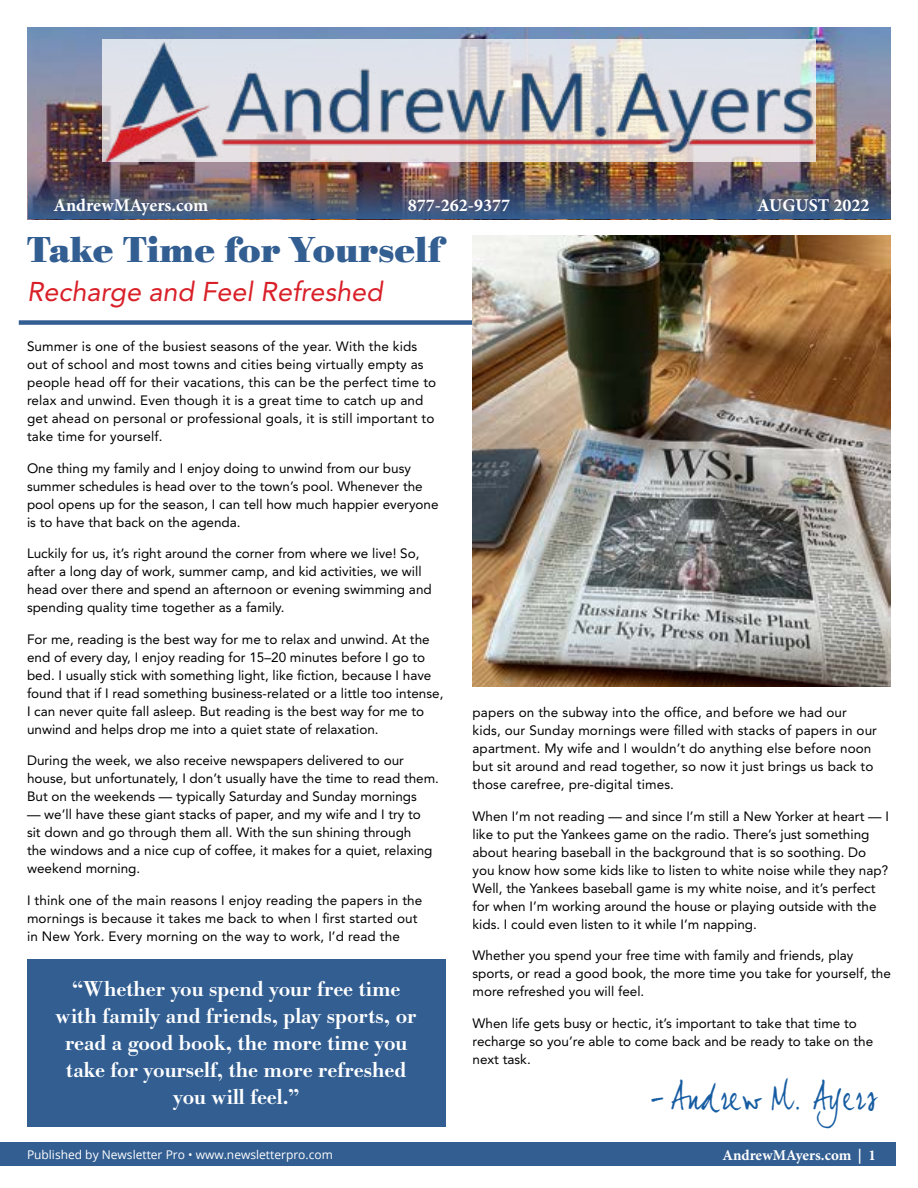
<style>
.page{position:relative;width:918px;height:1188px;background:#fff}
.page>*{position:absolute;margin:0;border:0;box-sizing:border-box;transform-origin:0 0}
.t1{font:700 37.5px "Bodoni URW";color:#325e92}
.t2{font:34.35px "Joe Hand 2";color:#165ca2}
.t3{font:italic 27px "Avenir LT Std";color:#d92029}
.t4{font:500 22.5px/27px "Bodoni URW";color:#fff;text-align:center}
.t5{font:700 18px "Minion Pro";color:#fff}
.t6{font:700 15px "Minion Pro";color:#fff}
.t7{font:13.5px/18px "Avenir LT Std";color:#000}
.t8{font:12px "Open Sans";color:#fff}
</style>
<div class="page">
<img style="left:0;top:27px;width:896px;height:1139px">
<h3 class="t5" style="left:54px;top:193px;width:156px">AndrewMAyers.com</h3>
<h3 class="t5" style="left:408px;top:193px;width:104px">877-262-9377</h3>
<h3 class="t5" style="left:757px;top:192px;width:114px">AUGUST 2022</h3>
<h1 class="t1" style="left:27px;top:227px;width:417px">Take Time for Yourself</h1>
<h3 class="t3" style="left:27px;top:276px;width:357px">Recharge and Feel Refreshed</h3>
<p class="t7" style="left:27px;top:338px;width:411px">Summer is one of the busiest seasons of the year. With the kids out of school and most towns and cities being virtually empty as people head off for their vacations, this can be the perfect time to relax and unwind. Even though it is a great time to catch up and get ahead on personal or professional goals, it is still important to take time for yourself.</p>
<p class="t7" style="left:27px;top:459px;width:413px">One thing my family and I enjoy doing to unwind from our busy summer schedules is head over to the town’s pool. Whenever the pool opens up for the season, I can tell how much happier everyone is to have that back on the agenda.</p>
<p class="t7" style="left:27px;top:545px;width:406px">Luckily for us, it’s right around the corner from where we live! So, after a long day of work, summer camp, and kid activities, we will head over there and spend an afternoon or evening swimming and spending quality time together as a family.</p>
<p class="t7" style="left:27px;top:630px;width:418px">For me, reading is the best way for me to relax and unwind. At the end of every day, I enjoy reading for 15–20 minutes before I go to bed. I usually stick with something light, like fiction, because I have found that if I read something business-related or a little too intense, I can never quite fall asleep. But reading is the best way for me to unwind and helps drop me into a quiet state of relaxation.</p>
<p class="t7" style="left:27px;top:752px;width:414px">During the week, we also receive newspapers delivered to our house, but unfortunately, I don’t usually have the time to read them.<br>But on the weekends — typically Saturday and Sunday mornings</p>
<p class="t7" style="left:27px;top:806px;width:407px">— we’ll have these giant stacks of paper, and my wife and I try to sit down and go through them all. With the sun shining through the windows and a nice cup of coffee, it makes for a quiet, relaxing weekend morning.</p>
<p class="t7" style="left:27px;top:891px;width:397px">I think one of the main reasons I enjoy reading the papers in the mornings is because it takes me back to when I first started out in New York. Every morning on the way to work, I’d read the</p>
<h3 class="t4" style="left:56px;top:976px;width:362px">“Whether you spend your free time with family and friends, play sports, or read a good book, the more time you take for yourself, the more refreshed you will feel.”</h3>
<p class="t7" style="left:472px;top:704px;width:406px">papers on the subway into the office, and before we had our kids, our Sunday mornings were filled with stacks of papers in our apartment. My wife and I wouldn’t do anything else before noon but sit around and read together, so now it just brings us back to those carefree, pre-digital times.</p>
<p class="t7" style="left:472px;top:807px;width:418px">When I’m not reading — and since I’m still a New Yorker at heart — I like to put the Yankees game on the radio. There’s just something about hearing baseball in the background that is so soothing. Do you know how some kids like to listen to white noise while they nap?<br>Well, the Yankees baseball game is my white noise, and it’s perfect for when I’m working around the house or playing outside with the kids. I could even listen to it while I’m napping.</p>
<p class="t7" style="left:472px;top:947px;width:420px">Whether you spend your free time with family and friends, play sports, or read a good book, the more time you take for yourself, the more refreshed you will feel.</p>
<p class="t7" style="left:472px;top:1014px;width:402px">When life gets busy or hectic, it’s important to take that time to recharge so you’re able to come back and be ready to take on the next task.</p>
<h2 class="t2" style="left:646px;top:1077px;width:232px">–Andrew M. Ayers</h2>
<p class="t8" style="left:27px;top:1146px;width:307px">Published by Newsletter Pro • www.newsletterpro.com</p>
<p class="t6" style="left:723px;top:1145px;width:155px">AndrewMAyers.com | 1</p>
</div>
